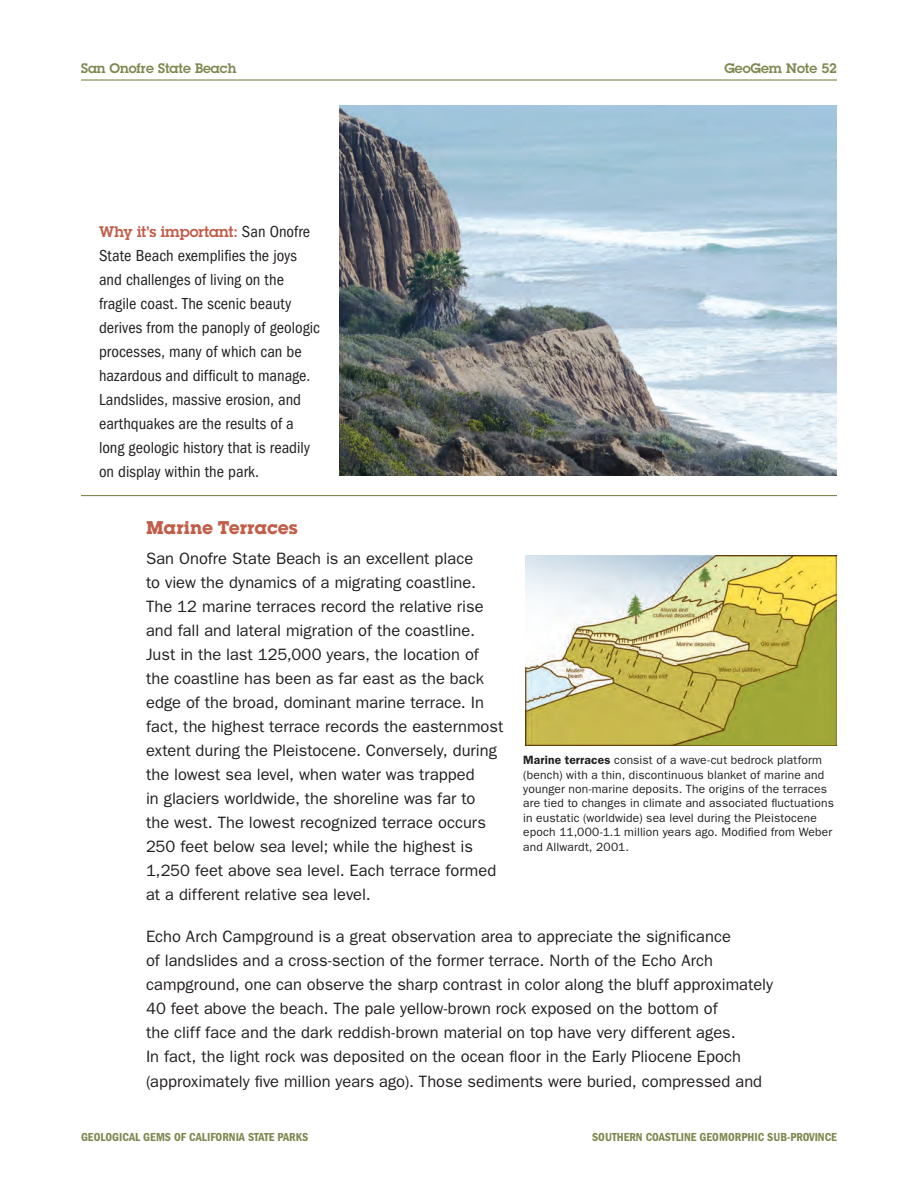
<style>
.page{position:relative;width:918px;height:1188px;background:#fff}
.page>*{position:absolute;margin:0;border:0;box-sizing:border-box;transform-origin:0 0}
.t1{font:700 18px "Lubalin Graph Std";color:#c25d49}
.Body{font:16.5px/24px "ITC Franklin Gothic Std";color:#231f20}
.Photo_callout_-_lead{font:condensed 16.5px/24px "ITC Franklin Gothic Std";color:#231f20}
.Photo_callout_-_lead-2{font:600 15px "Lubalin Graph Std";color:#c25d49}
.Header_pages{font:600 13.5px "Lubalin Graph Std";color:#7f874f}
.t2{font:12px/14.4px "ITC Franklin Gothic Std";letter-spacing:.015em;color:#231f20}
.t3{font:12px "ITC Franklin Gothic Std Dm Cd";color:#7f874f}
.s1{font-family:"ITC Franklin Gothic Std";font-weight:400;font-stretch:condensed;font-size:16.5px;color:#231f20}
.s2{font-weight:600}
</style>
<div class="page">
<hr style="left:81px;top:79px;width:756px;height:2px;background:#7f874f">
<img style="left:340px;top:106px;width:497px;height:369px">
<hr style="left:81px;top:495px;width:756px;height:1px;background:#7f874f">
<img style="left:526px;top:555px;width:311px;height:190px">
<p class="Header_pages" style="left:81px;top:59px;width:157px">San Onofre State Beach</p>
<p class="Header_pages" style="left:724px;top:59px;width:114px">GeoGem Note 52</p>
<p class="Photo_callout_-_lead-2" style="left:99px;top:222px;width:213px">Why it’s important: <span class="s1">San Onofre</span></p>
<p class="Photo_callout_-_lead" style="left:99px;top:244px;width:223px">State Beach exemplifies the joys and challenges of living on the fragile coast. The scenic beauty derives from the panoply of geologic processes, many of which can be hazardous and difficult to manage.<br>Landslides, massive erosion, and earthquakes are the results of a long geologic history that is readily on display within the park.</p>
<p class="t1" style="left:146px;top:516px;width:154px">Marine Terraces</p>
<p class="Body" style="left:146px;top:547px;width:359px">San Onofre State Beach is an excellent place<br>to view the dynamics of a migrating coastline.<br>The 12 marine terraces record the relative rise and fall and lateral migration of the coastline.<br>Just in the last 125,000 years, the location of the coastline has been as far east as the back edge of the broad, dominant marine terrace. In fact, the highest terrace records the easternmost extent during the Pleistocene. Conversely, during the lowest sea level, when water was trapped<br>in glaciers worldwide, the shoreline was far to<br>the west. The lowest recognized terrace occurs 250 feet below sea level; while the highest is 1,250 feet above sea level. Each terrace formed at a different relative sea level.</p>
<p class="Body" style="left:146px;top:925px;width:629px">Echo Arch Campground is a great observation area to appreciate the significance<br>of landslides and a cross-section of the former terrace. North of the Echo Arch campground, one can observe the sharp contrast in color along the bluff approximately 40 feet above the beach. The pale yellow-brown rock exposed on the bottom of<br>the cliff face and the dark reddish-brown material on top have very different ages.<br>In fact, the light rock was deposited on the ocean floor in the Early Pliocene Epoch (approximately five million years ago). Those sediments were buried, compressed and</p>
<p class="t2" style="left:523px;top:753px;width:312px"><span class="s2">Marine terraces</span> consist of a wave-cut bedrock platform (bench) with a thin, discontinuous blanket of marine and younger non-marine deposits. The origins of the terraces are tied to changes in climate and associated fluctuations in eustatic (worldwide) sea level during the Pleistocene epoch 11,000-1.1 million years ago. Modified from Weber and Allwardt, 2001.</p>
<p class="t3" style="left:81px;top:1130px;width:229px">GEOLOGICAL GEMS OF CALIFORNIA STATE PARKS</p>
<p class="t3" style="left:592px;top:1130px;width:246px">SOUTHERN COASTLINE GEOMORPHIC SUB-PROVINCE</p>
</div>
